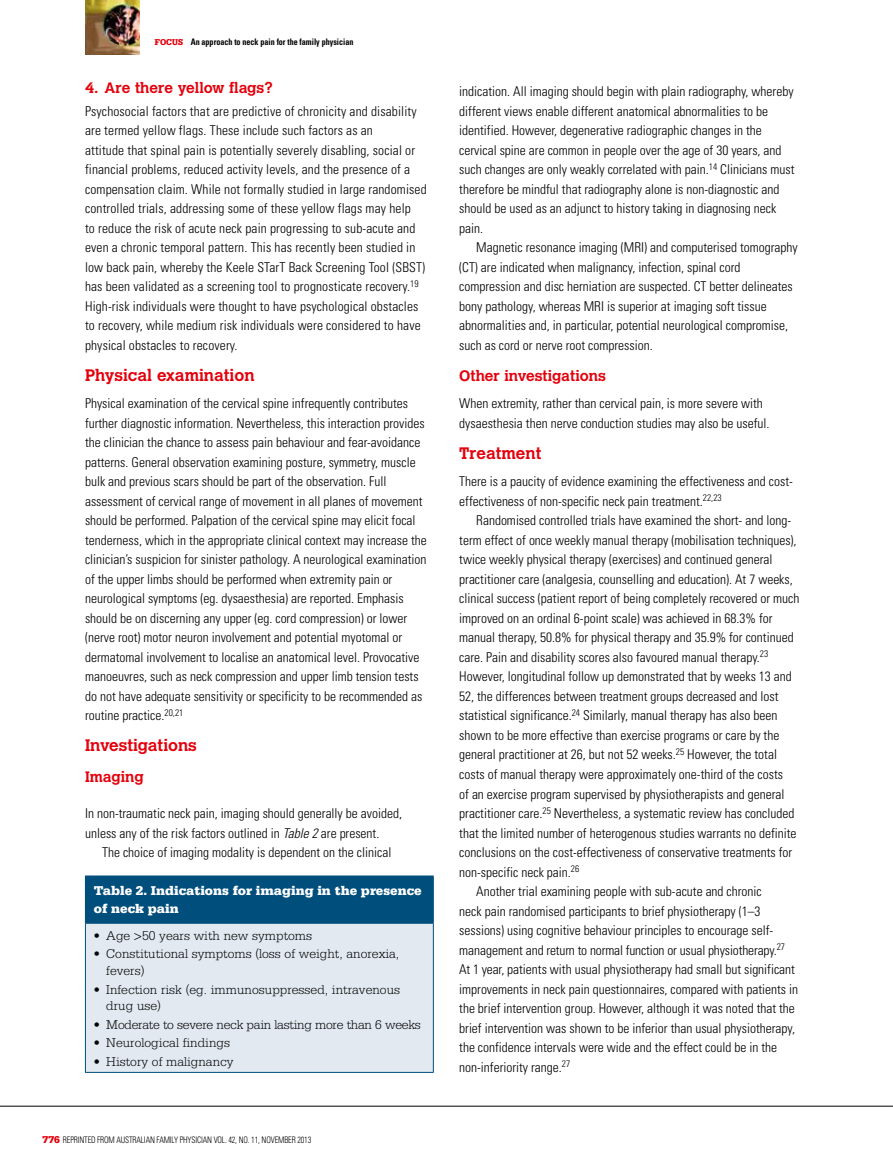
<style>
.page{position:relative;width:893px;height:1170px;background:#fff}
.page>*{position:absolute;margin:0;border:0;box-sizing:border-box;transform-origin:0 0}
.t1{font:700 16.5px "Calvert";color:#e4000c}
.t2{font:700 15px "Calvert";color:#e4000c}
.t3{font:300 condensed 13.5px/19.5px "Univers LT";color:#000}
.t4{font:300 13.5px/16.5px "Serifa LT";color:#000}
.t5{font:900 13.5px/18px "Serifa LT";color:#fff}
.t6{font:300 13.5px "Serifa LT";letter-spacing:-.02em;color:#000}
.t7{font:300 condensed 9px "Univers LT";letter-spacing:-.015em;color:#000;scale:.9 1}
.t8{font:700 condensed 9px "Univers LT";color:#000;scale:.9 1}
.s1{font-family:"Serifa LT";font-weight:900;font-stretch:normal;color:#e4000c}
.s2{font-style:italic}
.s3{font-family:"Serifa LT";font-weight:900;font-stretch:normal;font-size:10.5px;color:#e4000c}
</style>
<div class="page">
<hr style="left:0;top:1105px;width:893px;height:1px;background:#000">
<img style="left:85px;top:0;width:55px;height:54px">
<div style="left:85px;top:875px;width:348px;height:48px;background:#004e7c"></div>
<div style="left:85px;top:923px;width:348px;height:149px;background:#e2e9f1"></div>
<hr style="left:433px;top:876px;width:1px;height:46px;background:#004e7c">
<hr style="left:433px;top:923px;width:1px;height:148px;background:#004e7c">
<hr style="left:85px;top:1071px;width:349px;height:1px;background:#004e7c">
<hr style="left:85px;top:875px;width:349px;height:1px;background:#004e7c">
<hr style="left:85px;top:922px;width:349px;height:1px;background:#004e7c">
<hr style="left:85px;top:923px;width:1px;height:148px;background:#004e7c">
<p class="t8" style="left:155px;top:36px;width:222px"><span class="s1">FOCUS</span> An approach to neck pain for the family physician</p>
<p class="t2" style="left:85px;top:78px;width:189px">4. Are there yellow flags?</p>
<p class="t3" style="left:85px;top:101px;width:343px">Psychosocial factors that are predictive of chronicity and disability are termed yellow flags. These include such factors as an<br>attitude that spinal pain is potentially severely disabling, social or financial problems, reduced activity levels, and the presence of a compensation claim. While not formally studied in large randomised controlled trials, addressing some of these yellow flags may help<br>to reduce the risk of acute neck pain progressing to sub-acute and even a chronic temporal pattern. This has recently been studied in low back pain, whereby the Keele STarT Back Screening Tool (SBST</p>
<p class="t3" style="left:422px;top:257px;width:4px">)</p>
<p class="t3" style="left:85px;top:276px;width:337px">has been validated as a screening tool to prognosticate recovery.<sup>19<br></sup>High-risk individuals were thought to have psychological obstacles to recovery, while medium risk individuals were considered to have physical obstacles to recovery.</p>
<p class="t1" style="left:85px;top:364px;width:171px">Physical examination</p>
<p class="t3" style="left:85px;top:394px;width:343px">Physical examination of the cervical spine infrequently contributes further diagnostic information. Nevertheless, this interaction provides the clinician the chance to assess pain behaviour and fear-avoidance patterns. General observation examining posture, symmetry, muscle bulk and previous scars should be part of the observation. Full assessment of cervical range of movement in all planes of movement should be performed. Palpation of the cervical spine may elicit focal tenderness, which in the appropriate clinical context may increase the clinician’s suspicion for sinister pathology. A neurological examination of the upper limbs should be performed when extremity pain or neurological symptoms (eg. dysaesthesia) are reported. Emphasis should be on discerning any upper (eg. cord compression) or lower (nerve root) motor neuron involvement and potential myotomal or dermatomal involvement to localise an anatomical level. Provocative manoeuvres, such as neck compression and upper limb tension tests do not have adequate sensitivity or specificity to be recommended as routine practice.<sup>20,21</sup></p>
<p class="t1" style="left:85px;top:735px;width:113px">Investigations</p>
<p class="t2" style="left:85px;top:767px;width:60px">Imaging</p>
<p class="t3" style="left:85px;top:803px;width:319px">I n non-traumatic neck pain, imaging should generally be avoided, unless any of the risk factors outlined in <span class="s2">Table 2</span> are present.</p>
<p class="t3" style="left:102px;top:842px;width:291px">The choice of imaging modality is dependent on the clinical</p>
<p class="t5" style="left:94px;top:881px;width:329px">Table 2. Indications for imaging in the presence of neck pain</p>
<p class="t4" style="left:94px;top:927px;width:220px">• Age &gt;50 years with new symptoms</p>
<p class="t4" style="left:106px;top:945px;width:295px;text-indent:-13px">• Constitutional symptoms (loss of weight, anorexia, fevers)</p>
<p class="t4" style="left:106px;top:980px;width:295px;text-indent:-13px">• Infection risk (eg. immunosuppressed, intravenous drug use)</p>
<p class="t6" style="left:94px;top:1016px;width:329px">• Moderate to severe neck pain lasting more than 6 weeks</p>
<p class="t4" style="left:94px;top:1034px;width:138px">• Neurological findings</p>
<p class="t4" style="left:94px;top:1053px;width:142px">• History of malignancy</p>
<p class="t7" style="left:43px;top:1133px;width:300px"><span class="s3">776</span> reprinted from australian Family Physician Vol. 42, No. 11, november 2013</p>
<p class="t3" style="left:459px;top:82px;width:337px">indication. All imaging should begin with plain radiography, whereby different views enable different anatomical abnormalities to be identified. However, degenerative radiographic changes in the cervical spine are common in people over the age of 30 years, and such changes are only weakly correlated with pain.<sup>14</sup> Clinicians must therefore be mindful that radiography alone is non-diagnostic and should be used as an adjunct to history taking in diagnosing neck pain.</p>
<p class="t3" style="left:459px;top:238px;width:340px;text-indent:17px">Magnetic resonance imaging (MRI ) and computerised tomography (CT) are indicated when malignancy, infection, spinal cord compression and disc herniation are suspected. CT better delineates bony pathology, whereas MRI</p>
<p class="t3" style="left:459px;top:296px;width:330px;text-indent:148px">is superior at imaging soft tissue abnormalities and, in particular, potential neurological compromise, such as cord or nerve root compression.</p>
<p class="t2" style="left:459px;top:366px;width:148px">Other investigations</p>
<p class="t3" style="left:459px;top:394px;width:312px">When extremity, rather than cervical pain, is more severe with dysaesthesia then nerve conduction studies may also be useful.</p>
<p class="t1" style="left:459px;top:442px;width:84px">Treatment</p>
<p class="t3" style="left:459px;top:472px;width:335px">There is a paucity of evidence examining the effectiveness and cost&shy;effectiveness of non-specific neck pain treatment.<sup>22,23</sup></p>
<p class="t3" style="left:476px;top:511px;width:316px">Randomised controlled trials have examined the short- and long-</p>
<p class="t3" style="left:459px;top:530px;width:339px">term effect of once weekly manual therapy (mobilisation techniques),</p>
<p class="t3" style="left:459px;top:550px;width:315px">twice weekly physical therapy (exercises) and continued general</p>
<p class="t3" style="left:459px;top:569px;width:335px">practitioner care (analgesia, counselling and education). At 7 weeks,</p>
<p class="t3" style="left:459px;top:589px;width:342px">clinical success (patient report of being completely recovered or much</p>
<p class="t3" style="left:459px;top:608px;width:315px">improved on an ordinal 6-point scale) was achieved in 68.3% for</p>
<p class="t3" style="left:459px;top:628px;width:336px">manual therapy, 50.8% for physical therapy and 35.9% for continued</p>
<p class="t3" style="left:459px;top:647px;width:311px">care. Pain and disability scores also favoured manual therapy.<sup>23</sup></p>
<p class="t3" style="left:459px;top:667px;width:334px">However, longitudinal follow up demonstrated that by weeks 13 and</p>
<p class="t3" style="left:459px;top:686px;width:321px">52, the differences between treatment groups decreased and lost</p>
<p class="t3" style="left:459px;top:706px;width:320px">statistical significance.<sup>24</sup> Similarly, manual therapy has also been</p>
<p class="t3" style="left:459px;top:725px;width:322px">shown to be more effective than exercise programs or care by the</p>
<p class="t3" style="left:459px;top:745px;width:319px">general practitioner at 26, but not 52 weeks.<sup>25</sup> However, the total</p>
<p class="t3" style="left:459px;top:764px;width:325px">costs of manual therapy were approximately one-third of the costs</p>
<p class="t3" style="left:459px;top:784px;width:327px">of an exercise program supervised by physiotherapists and general</p>
<p class="t3" style="left:459px;top:803px;width:337px">practitioner care.<sup>25</sup> Nevertheless, a systematic review has concluded</p>
<p class="t3" style="left:459px;top:823px;width:339px">that the limited number of heterogenous studies warrants no definite</p>
<p class="t3" style="left:459px;top:842px;width:334px">conclusions on the cost-effectiveness of conservative treatments for</p>
<p class="t3" style="left:459px;top:862px;width:122px">non-specific neck pain.<sup>26</sup></p>
<p class="t3" style="left:476px;top:881px;width:287px">Another trial examining people with sub-acute and chronic</p>
<p class="t3" style="left:459px;top:901px;width:303px">neck pain randomised participants to brief physiotherapy (1–3</p>
<p class="t3" style="left:459px;top:920px;width:316px">sessions) using cognitive behaviour principles to encourage self-</p>
<p class="t3" style="left:459px;top:940px;width:327px">management and return to normal function or usual physiotherapy.<sup>27</sup></p>
<p class="t3" style="left:459px;top:959px;width:337px">At 1 year, patients with usual physiotherapy had small but significant</p>
<p class="t3" style="left:459px;top:979px;width:340px">improvements in neck pain questionnaires, compared with patients in</p>
<p class="t3" style="left:459px;top:998px;width:337px">the brief intervention group. However, although it was noted that the</p>
<p class="t3" style="left:459px;top:1018px;width:337px">brief intervention was shown to be inferior than usual physiotherapy,</p>
<p class="t3" style="left:459px;top:1037px;width:319px">the confidence intervals were wide and the effect could be in the</p>
<p class="t3" style="left:459px;top:1057px;width:113px">non-inferiority range.<sup>27</sup></p>
</div>
